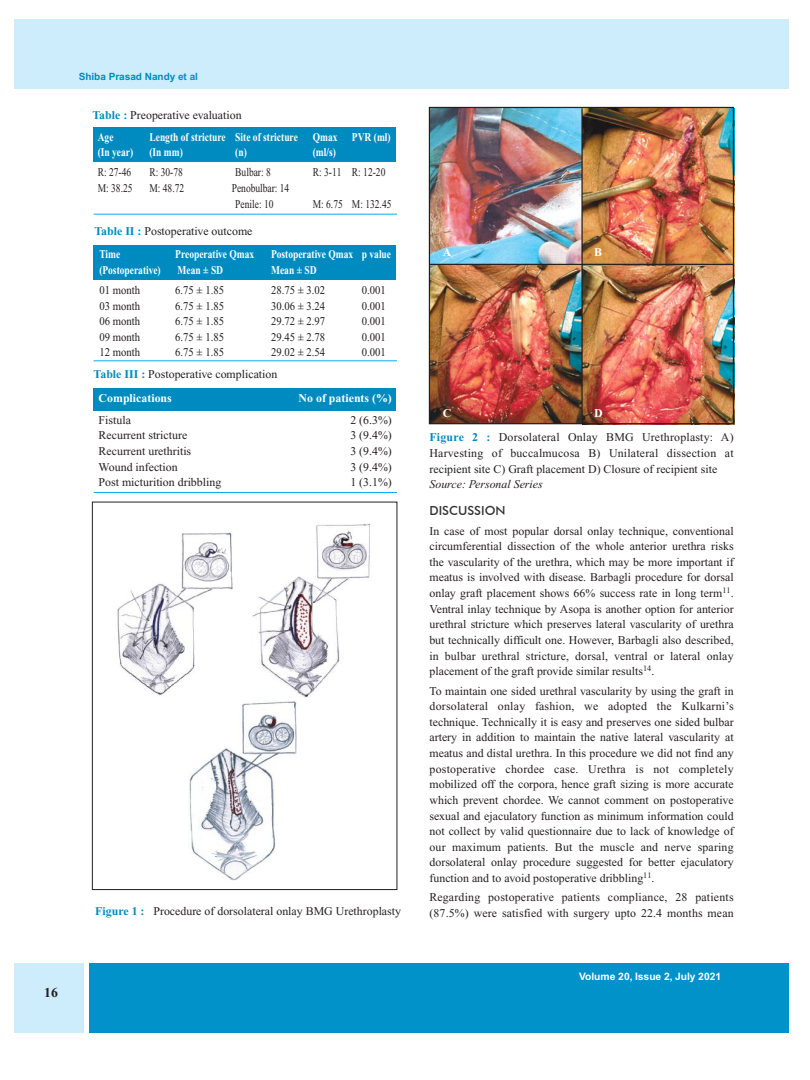
<style>
.page{position:relative;width:810px;height:1080px;background:#fff}
.page>*{position:absolute;margin:0;border:0;box-sizing:border-box;transform-origin:0 0}
.t1{font:700 13.75px "Times New Roman";color:#241f1f}
.t2{font:500 12.5px "Futura BT";color:#333}
.t3{font:11.88px/15.6px "Times New Roman";color:#241f1f;text-align:justify}
.t4{font:11.88px "Times New Roman";color:#241f1f;scale:.9 1}
.t5{font:700 11.88px "Times New Roman";color:#fff;scale:.8 1}
.t6{font:11.88px/15.6px "Times New Roman";color:#241f1f;scale:.8 1}
.t7{font:700 11.88px "Times New Roman";color:#fff}
.t8{font:italic 11.88px "Times New Roman";color:#241f1f}
.t9{font:700 10.25px "Helvetica";color:#fff}
.t10{font:700 10px "Helvetica";color:#008bc0}
.s1{color:#0092c9}
.s2{font-weight:700;color:#008bc0}
.s3{font-weight:700;color:#fff}
.s4{color:#000}
</style>
<div class="page">
<div style="left:94px;top:127px;width:302px;height:35px;background:#008bc0"></div>
<div style="left:94px;top:245px;width:302px;height:34px;background:#008bc0"></div>
<div style="left:94px;top:388px;width:302px;height:23px;background:#008bc0"></div>
<div style="left:15px;top:20px;width:774px;height:69px;background:#cdedfc"></div>
<div style="left:89px;top:963px;width:700px;height:70px;background:#0092c9"></div>
<div style="left:15px;top:963px;width:69px;height:70px;background:#cdedfc"></div>
<img style="left:189px;top:701px;width:107px;height:179px">
<img style="left:117px;top:523px;width:253px;height:174px">
<img style="left:431px;top:109px;width:301px;height:155px">
<img style="left:430px;top:265px;width:304px;height:160px">
<div style="left:429px;top:107px;width:305px;height:317px;border:1px solid #241f1f"></div>
<hr style="left:581px;top:108px;width:2px;height:315px;background:#241f1f">
<hr style="left:430px;top:264px;width:303px;height:1px;background:#241f1f">
<div style="left:92px;top:502px;width:305px;height:388px;border:1px solid #241f1f"></div>
<hr style="left:94px;top:214px;width:303px;height:1px;background:#00aeef">
<hr style="left:94px;top:361px;width:303px;height:1px;background:#00aeef">
<hr style="left:94px;top:492px;width:303px;height:1px;background:#00aeef">
<p class="t10" style="left:79px;top:70px;width:121px">Shiba Prasad Nandy <span class="s1">et al</span></p>
<p class="t3" style="left:92px;top:108px;width:151px"><span class="s2">Table :</span> Preoperative evaluation</p>
<p class="t5" style="left:98px;top:130px;width:21px">Age</p>
<p class="t5" style="left:149px;top:130px;width:187px">Length of stricture Site of stricture</p>
<p class="t5" style="left:313px;top:130px;width:99px">Qmax PVR (ml)</p>
<p class="t5" style="left:98px;top:146px;width:46px">(In year)</p>
<p class="t5" style="left:149px;top:146px;width:43px">(In mm)</p>
<p class="t5" style="left:235px;top:146px;width:16px">(n)</p>
<p class="t5" style="left:313px;top:146px;width:31px">(ml/s)</p>
<p class="t6" style="left:98px;top:165px;width:43px">R: 27-46</p>
<p class="t6" style="left:149px;top:165px;width:43px">R: 30-78</p>
<p class="t6" style="left:235px;top:165px;width:46px">Bulbar: 8</p>
<p class="t6" style="left:313px;top:165px;width:92px">R: 3-11 R: 12-20</p>
<p class="t6" style="left:98px;top:181px;width:45px">M: 38.25</p>
<p class="t6" style="left:149px;top:181px;width:45px">M: 48.72</p>
<p class="t6" style="left:232px;top:181px;width:73px">Penobulbar: 14<br>Penile: 10</p>
<p class="t6" style="left:313px;top:196px;width:100px">M: 6.75 M: 132.45</p>
<p class="t3" style="left:99px;top:220px;width:155px;line-height:23.4px;text-indent:-5px"><span class="s2">Table II :</span> Postoperative outcome<br><span class="s3">Time</span></p>
<p class="t5" style="left:175px;top:248px;width:100px">Preoperative Qmax</p>
<p class="t5" style="left:271px;top:248px;width:152px">Postoperative Qmax p value</p>
<p class="t5" style="left:99px;top:263px;width:78px">(Postoperative)</p>
<p class="t5" style="left:178px;top:263px;width:58px">Mean ± SD</p>
<p class="t5" style="left:271px;top:263px;width:58px">Mean ± SD</p>
<p class="t4" style="left:99px;top:284px;width:47px">01 month</p>
<p class="t4" style="left:175px;top:284px;width:56px">6.75 <span class="s4">±</span> 1.85</p>
<p class="t4" style="left:271px;top:284px;width:62px">28.75 <span class="s4">±</span> 3.02</p>
<p class="t4" style="left:362px;top:284px;width:28px">0.001</p>
<p class="t4" style="left:99px;top:299px;width:47px">03 month</p>
<p class="t4" style="left:175px;top:299px;width:56px">6.75 <span class="s4">±</span> 1.85</p>
<p class="t4" style="left:271px;top:299px;width:62px">30.06 <span class="s4">±</span> 3.24</p>
<p class="t4" style="left:362px;top:299px;width:28px">0.001</p>
<p class="t4" style="left:99px;top:315px;width:47px">06 month</p>
<p class="t4" style="left:175px;top:315px;width:56px">6.75 <span class="s4">±</span> 1.85</p>
<p class="t4" style="left:271px;top:315px;width:62px">29.72 <span class="s4">±</span> 2.97</p>
<p class="t4" style="left:362px;top:315px;width:28px">0.001</p>
<p class="t4" style="left:99px;top:330px;width:47px">09 month</p>
<p class="t4" style="left:175px;top:330px;width:56px">6.75 <span class="s4">±</span> 1.85</p>
<p class="t4" style="left:271px;top:330px;width:62px">29.45 <span class="s4">±</span> 2.78</p>
<p class="t4" style="left:362px;top:330px;width:28px">0.001</p>
<p class="t4" style="left:99px;top:346px;width:47px">12 month</p>
<p class="t4" style="left:175px;top:346px;width:56px">6.75 <span class="s4">±</span> 1.85</p>
<p class="t4" style="left:271px;top:346px;width:62px">29.02 <span class="s4">±</span> 2.54</p>
<p class="t4" style="left:362px;top:346px;width:28px">0.001</p>
<p class="t3" style="left:94px;top:367px;width:185px"><span class="s2">Table III :</span> Postoperative complication</p>
<p class="t7" style="left:99px;top:392px;width:75px">Complications</p>
<p class="t7" style="left:299px;top:392px;width:95px">No of patients (%)</p>
<p class="t3" style="left:99px;top:412px;width:34px">Fistula</p>
<p class="t3" style="left:350px;top:412px;width:43px">2 (6.3%)</p>
<p class="t3" style="left:99px;top:428px;width:90px">Recurrent stricture</p>
<p class="t3" style="left:350px;top:428px;width:43px">3 (9.4%)</p>
<p class="t3" style="left:99px;top:443px;width:94px">Recurrent urethritis</p>
<p class="t3" style="left:350px;top:443px;width:43px">3 (9.4%)</p>
<p class="t3" style="left:99px;top:459px;width:81px">Wound infection</p>
<p class="t3" style="left:350px;top:459px;width:43px">3 (9.4%)</p>
<p class="t3" style="left:99px;top:475px;width:124px">Post micturition dribbling</p>
<p class="t3" style="left:350px;top:475px;width:43px">1 (3.1%)</p>
<p class="t1" style="left:44px;top:985px;width:15px">16</p>
<p class="t3" style="left:95px;top:903px;width:307px"><span class="s2">Figure 1 :</span> Procedure of dorsolateral onlay BMG Urethroplasty</p>
<p class="t7" style="left:443px;top:245px;width:10px">A</p>
<p class="t7" style="left:594px;top:245px;width:9px">B</p>
<p class="t7" style="left:443px;top:407px;width:10px">C</p>
<p class="t7" style="left:594px;top:407px;width:10px">D</p>
<p class="t3" style="left:430px;top:430px;width:306px"><span class="s2">Figure 2 :</span> Dorsolateral Onlay BMG Urethroplasty: A)<br>Harvesting of buccalmucosa B) Unilateral dissection at recipient site C) Graft placement D) Closure of recipient site</p>
<p class="t8" style="left:430px;top:478px;width:115px">Source: Personal Series</p>
<p class="t2" style="left:430px;top:503px;width:78px">DISCUSSION</p>
<p class="t3" style="left:430px;top:523px;width:306px">In case of most popular dorsal onlay technique, conventional circumferential dissection of the whole anterior urethra risks the vascularity of the urethra, which may be more important if meatus is involved with disease. Barbagli procedure for dorsal onlay graft placement shows 66% success rate in long term<sup>11</sup>.<br>Ventral inlay technique by Asopa is another option for anterior urethral stricture which preserves lateral vascularity of urethra but technically difficult one. However, Barbagli also described, in bulbar urethral stricture, dorsal, ventral or lateral onlay placement of the graft provide similar results<sup>14</sup>.</p>
<p class="t3" style="left:430px;top:683px;width:306px">To maintain one sided urethral vascularity by using the graft in dorsolateral onlay fashion, we adopted the Kulkarni’s technique. Technically it is easy and preserves one sided bulbar artery in addition to maintain the native lateral vascularity at meatus and distal urethra. In this procedure we did not find any postoperative chordee case. Urethra is not completely mobilized off the corpora, hence graft sizing is more accurate which prevent chordee. We cannot comment on postoperative sexual and ejaculatory function as minimum information could not collect by valid questionnaire due to lack of knowledge of our maximum patients. But the muscle and nerve sparing dorsolateral onlay procedure suggested for better ejaculatory function and to avoid postoperative dribbling<sup>11</sup>.</p>
<p class="t3" style="left:430px;top:890px;width:306px">Regarding postoperative patients compliance, 28 patients (87.5%) were satisfied with surgery upto 22.4 months mean</p>
<p class="t9" style="left:579px;top:971px;width:143px">Volume 20, Issue 2, July 2021</p>
</div>
